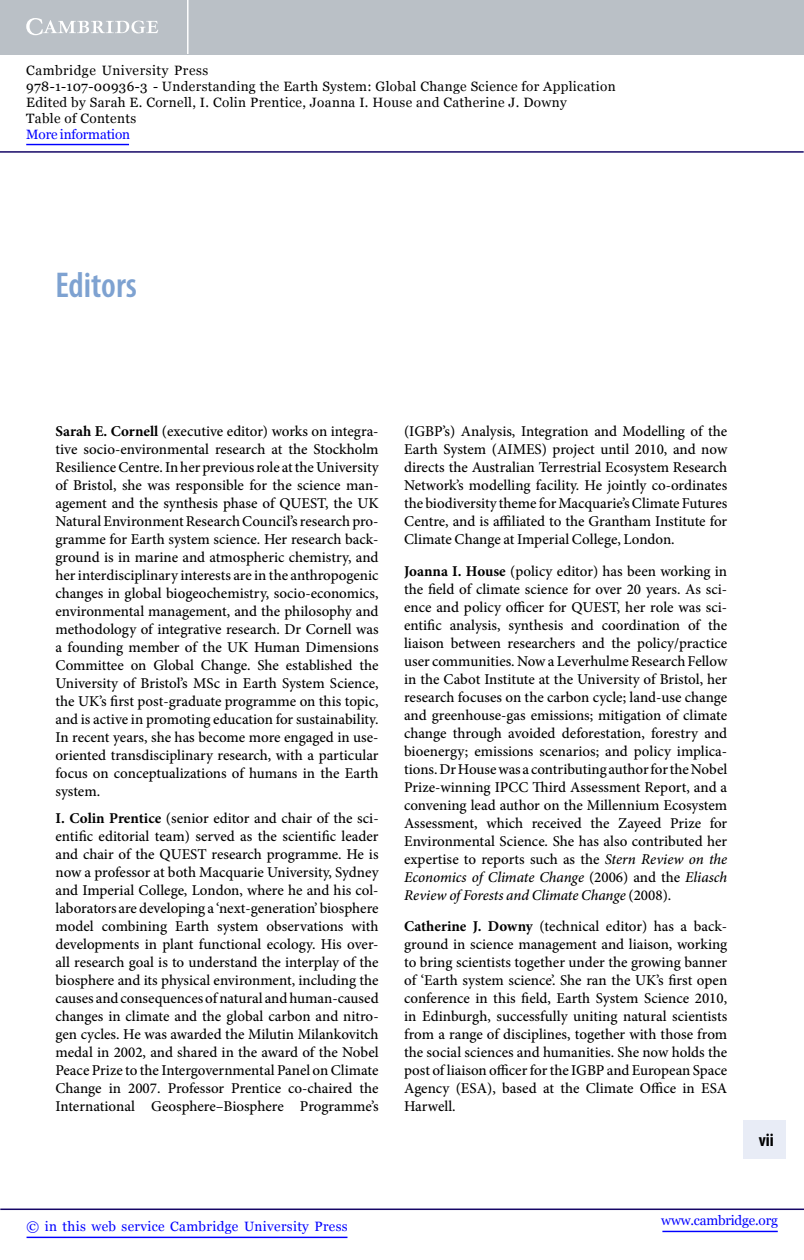
<style>
.page{position:relative;width:804px;height:1260px;background:#fff}
.page>*{position:absolute;margin:0;border:0;box-sizing:border-box;transform-origin:0 0}
.t1{font:600 condensed 36px "Myriad Pro";color:#7ea2d1}
.t2{font:700 condensed 18px "Myriad Pro";color:#000}
.t3{font:500 15px/18px "Minion Pro";letter-spacing:-.005em;color:#000;text-align:justify}
.t4{font:13.5px/16.2px "Georgia";letter-spacing:.025em;color:#000}
.t5{font:13.5px "Georgia";letter-spacing:.025em;color:#00f}
.t6{font:13.5px "Georgia";letter-spacing:-.015em;color:#00f}
.t7{font:13.5px "Georgia";letter-spacing:-.01em;color:#00f}
.s1{font-weight:700}
.s2{font-style:italic}
</style>
<div class="page">
<div style="left:743px;top:1120px;width:43px;height:38px;background:#e8ecf6"></div>
<hr style="left:662px;top:1231px;width:116px;height:1px;background:#00f">
<hr style="left:0;top:1209px;width:804px;height:1px;background:#150666">
<hr style="left:27px;top:1237px;width:320px;height:1px;background:#00f">
<div style="left:0;top:0;width:804px;height:54px;background:#bac0c6"></div>
<svg style="left:26px;top:18px;width:132px;height:17px"></svg>
<hr style="left:187px;top:0;width:2px;height:54px;background:#fff">
<hr style="left:0;top:151px;width:804px;height:2px;background:#150666">
<hr style="left:26px;top:144px;width:103px;height:1px;background:#00f">
<p class="t4" style="left:26px;top:62px;width:591px">Cambridge University Press<br>978-1-107-00936-3 - Understanding the Earth System: Global Change Science for Application Edited by Sarah E. Cornell, I. Colin Prentice, Joanna I. House and Catherine J. Downy<br>Table of Contents</p>
<p class="t7" style="left:26px;top:127px;width:105px">More information</p>
<p class="t1" style="left:55px;top:266px;width:83px">Editors</p>
<p class="t3" style="left:55px;top:423px;width:325px"><span class="s1">Sarah E. Cornell</span> (executive editor) works on integra&shy;tive socio-environmental research at the Stockholm Resilience Centre. In her previous role at the University of Bristol, she was responsible for the science man&shy;agement and the synthesis phase of QUEST, the UK Natural Environment Research Council’s research pro&shy;gramme for Earth system science. Her research back&shy;ground is in marine and atmospheric chemistry, and her interdisciplinary interests are in the anthropogenic changes in global biogeochemistry, socio-economics, environmental management, and the philosophy and methodology of integrative research. Dr Cornell was a founding member of the UK Human Dimensions Committee on Global Change. She established the University of Bristol’s MSc in Earth System Science, the UK’s first post-graduate programme on this topic, and is active in promoting education for sustainability.<br>In recent years, she has become more engaged in use&shy;oriented transdisciplinary research, with a particular focus on conceptualizations of humans in the Earth system.</p>
<p class="t3" style="left:55px;top:810px;width:325px"><span class="s1">I. Colin Prentice</span> (senior editor and chair of the sci&shy;entific editorial team) served as the scientific leader and chair of the QUEST research programme. He is now a professor at both Macquarie University, Sydney and Imperial College, London, where he and his col&shy;laborators are developing a ‘next-generation’ biosphere model combining Earth system observations with developments in plant functional ecology. His over&shy;all research goal is to understand the interplay of the biosphere and its physical environment, including the causes and consequences of natural and human-caused changes in climate and the global carbon and nitro&shy;gen cycles. He was awarded the Milutin Milankovitch medal in 2002, and shared in the award of the Nobel Peace Prize to the Intergovernmental Panel on Climate Change in 2007. Professor Prentice co-chaired the International Geosphere–Biosphere Programme’s</p>
<p class="t3" style="left:404px;top:423px;width:325px">(IGBP’s) Analysis, Integration and Modelling of the Earth System (AIMES) project until 2010, and now directs the Australian Terrestrial Ecosystem Research Network’s modelling facility. He jointly co-ordinates the biodiversity theme for Macquarie’s Climate Futures Centre, and is affiliated to the Grantham Institute for Climate Change at Imperial College, London.</p>
<p class="t3" style="left:404px;top:562px;width:325px"><span class="s1">Joanna I. House</span> (policy editor) has been working in the field of climate science for over 20 years. As sci&shy;ence and policy officer for QUEST, her role was sci&shy;entific analysis, synthesis and coordination of the liaison between researchers and the policy/practice user communities. Now a Leverhulme Research Fellow in the Cabot Institute at the University of Bristol, her research focuses on the carbon cycle; land-use change and greenhouse-gas emissions; mitigation of climate change through avoided deforestation, forestry and bioenergy; emissions scenarios; and policy implica&shy;tions. Dr House was a contributing author for the Nobel Prize-winning IPCC Third Assessment Report, and a convening lead author on the Millennium Ecosystem Assessment, which received the Zayeed Prize for Environmental Science. She has also contributed her expertise to reports such as the <span class="s2">Stern Review on the Economics of Climate Change</span> (2006) and the <span class="s2">Eliasch Review of Forests and Climate Change</span> (2008).</p>
<p class="t3" style="left:404px;top:918px;width:325px"><span class="s1">Catherine J. Downy</span> (technical editor) has a back&shy;ground in science management and liaison, working to bring scientists together under the growing banner of ‘Earth system science’. She ran the UK’s first open conference in this field, Earth System Science 2010, in Edinburgh, successfully uniting natural scientists from a range of disciplines, together with those from the social sciences and humanities. She now holds the post of liaison officer for the IGBP and European Space Agency (ESA), based at the Climate Office in ESA Harwell.</p>
<p class="t2" style="left:759px;top:1130px;width:17px">vii</p>
<p class="t5" style="left:27px;top:1219px;width:323px">© in this web service Cambridge University Press</p>
<p class="t6" style="left:661px;top:1213px;width:118px">www.cambridge.org</p>
</div>
